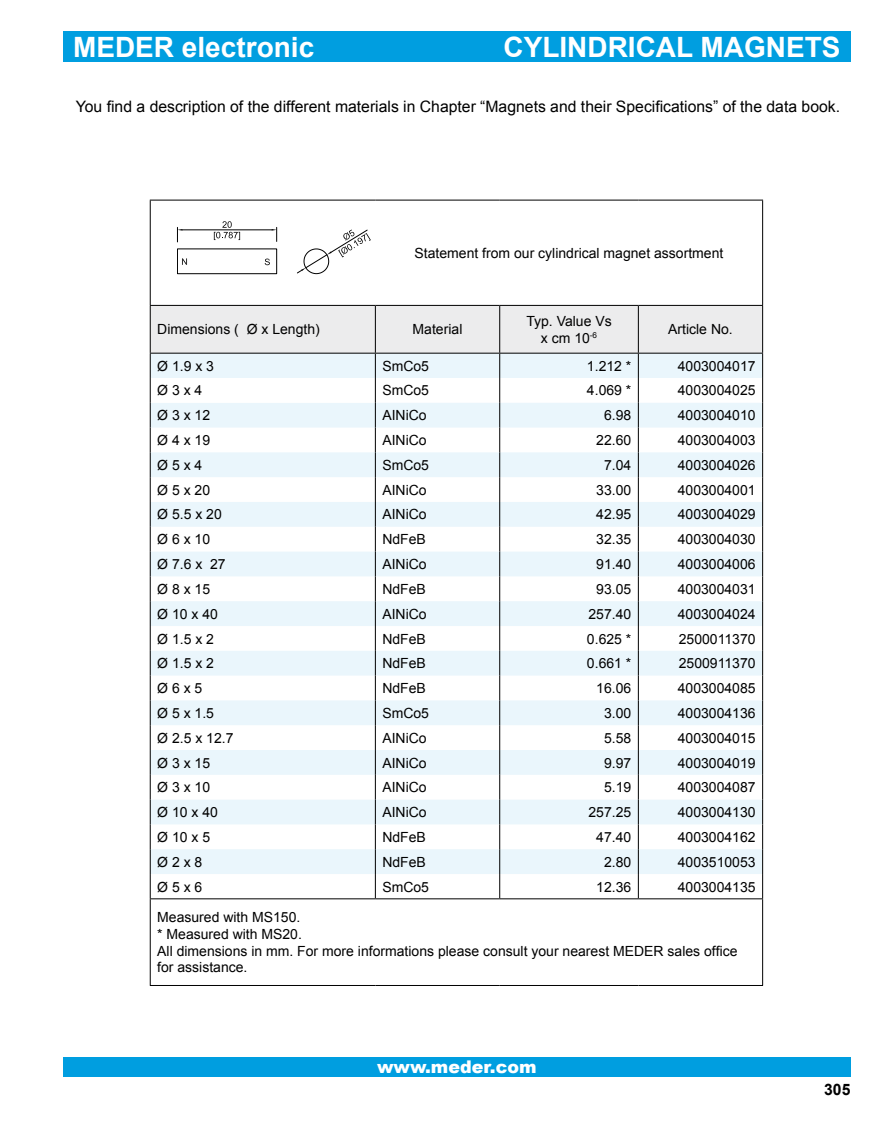
<style>
.page{position:relative;width:882px;height:1134px;background:#fff}
.page>*{position:absolute;margin:0;border:0;box-sizing:border-box;transform-origin:0 0}
.t1{font:700 28px "Arial";color:#fff}
.t2{font:900 17.5px "Arial";color:#fff}
.t3{font:15.75px "Arial";color:#000}
.t4{font:700 15.75px "Arial";color:#000}
.t5{font:14px/16.8px "Arial";color:#000;text-align:center}
</style>
<div class="page">
<div style="left:63px;top:32px;width:787px;height:30px;background:#009ee0"></div>
<div style="left:63px;top:1057px;width:788px;height:19px;background:#009ee0"></div>
<hr style="left:150px;top:200px;width:225px;height:1px;background:#000">
<hr style="left:150px;top:201px;width:1px;height:104px;background:#000">
<hr style="left:375px;top:200px;width:125px;height:1px;background:#000">
<hr style="left:500px;top:200px;width:138px;height:1px;background:#000">
<hr style="left:638px;top:200px;width:125px;height:1px;background:#000">
<hr style="left:762px;top:201px;width:1px;height:104px;background:#000">
<svg style="left:150px;top:305px;width:613px;height:593px"></svg>
<hr style="left:150px;top:898px;width:225px;height:1px;background:#000">
<hr style="left:150px;top:899px;width:1px;height:86px;background:#000">
<hr style="left:375px;top:898px;width:125px;height:1px;background:#000">
<hr style="left:500px;top:898px;width:138px;height:1px;background:#000">
<hr style="left:638px;top:898px;width:125px;height:1px;background:#000">
<hr style="left:762px;top:899px;width:1px;height:86px;background:#000">
<hr style="left:150px;top:985px;width:225px;height:1px;background:#000">
<hr style="left:375px;top:985px;width:125px;height:1px;background:#000">
<hr style="left:500px;top:985px;width:138px;height:1px;background:#000">
<hr style="left:638px;top:985px;width:125px;height:1px;background:#000">
<svg style="left:177px;top:221px;width:194px;height:53px"></svg>
<h1 class="t1" style="left:73px;top:31px;width:243px">MEDER electronic</h1>
<h1 class="t1" style="left:503px;top:32px;width:339px">CYLINDRICAL MAGNETS</h1>
<p class="t3" style="left:76px;top:98px;width:766px">You find a description of the different materials in Chapter “Magnets and their Specifications” of the data book.</p>
<p class="t5" style="left:415px;top:245px;width:310px">Statement from our cylindrical magnet assortment</p>
<p class="t5" style="left:157px;top:321px;width:164px">Dimensions ( Ø x Length)</p>
<p class="t5" style="left:413px;top:321px;width:51px">Material</p>
<p class="t5" style="left:526px;top:313px;width:87px">Typ. Value Vs x cm 10<sup>-6</sup></p>
<p class="t5" style="left:668px;top:321px;width:66px">Article No.</p>
<p class="t5" style="left:157px;top:357px;width:58px">Ø 1.9 x 3</p>
<p class="t5" style="left:382px;top:357px;width:48px">SmCo5</p>
<p class="t5" style="left:587px;top:357px;width:46px">1.212 *</p>
<p class="t5" style="left:678px;top:357px;width:79px">4003004017</p>
<p class="t5" style="left:157px;top:382px;width:47px">Ø 3 x 4</p>
<p class="t5" style="left:382px;top:382px;width:48px">SmCo5</p>
<p class="t5" style="left:587px;top:382px;width:46px">4.069 *</p>
<p class="t5" style="left:678px;top:382px;width:79px">4003004025</p>
<p class="t5" style="left:157px;top:407px;width:54px">Ø 3 x 12</p>
<p class="t5" style="left:382px;top:407px;width:46px">AINiCo</p>
<p class="t5" style="left:604px;top:407px;width:29px">6.98</p>
<p class="t5" style="left:678px;top:407px;width:79px">4003004010</p>
<p class="t5" style="left:157px;top:432px;width:54px">Ø 4 x 19</p>
<p class="t5" style="left:382px;top:432px;width:46px">AINiCo</p>
<p class="t5" style="left:596px;top:432px;width:37px">22.60</p>
<p class="t5" style="left:678px;top:432px;width:79px">4003004003</p>
<p class="t5" style="left:157px;top:457px;width:47px">Ø 5 x 4</p>
<p class="t5" style="left:382px;top:457px;width:48px">SmCo5</p>
<p class="t5" style="left:604px;top:457px;width:29px">7.04</p>
<p class="t5" style="left:678px;top:457px;width:79px">4003004026</p>
<p class="t5" style="left:157px;top:481px;width:54px">Ø 5 x 20</p>
<p class="t5" style="left:382px;top:481px;width:46px">AINiCo</p>
<p class="t5" style="left:596px;top:481px;width:37px">33.00</p>
<p class="t5" style="left:678px;top:481px;width:79px">4003004001</p>
<p class="t5" style="left:157px;top:506px;width:66px">Ø 5.5 x 20</p>
<p class="t5" style="left:382px;top:506px;width:46px">AINiCo</p>
<p class="t5" style="left:596px;top:506px;width:37px">42.95</p>
<p class="t5" style="left:678px;top:506px;width:79px">4003004029</p>
<p class="t5" style="left:157px;top:531px;width:54px">Ø 6 x 10</p>
<p class="t5" style="left:382px;top:531px;width:45px">NdFeB</p>
<p class="t5" style="left:596px;top:531px;width:37px">32.35</p>
<p class="t5" style="left:678px;top:531px;width:79px">4003004030</p>
<p class="t5" style="left:157px;top:556px;width:70px">Ø 7.6 x 27</p>
<p class="t5" style="left:382px;top:556px;width:46px">AINiCo</p>
<p class="t5" style="left:596px;top:556px;width:37px">91.40</p>
<p class="t5" style="left:678px;top:556px;width:79px">4003004006</p>
<p class="t5" style="left:157px;top:581px;width:54px">Ø 8 x 15</p>
<p class="t5" style="left:382px;top:581px;width:45px">NdFeB</p>
<p class="t5" style="left:596px;top:581px;width:37px">93.05</p>
<p class="t5" style="left:678px;top:581px;width:79px">4003004031</p>
<p class="t5" style="left:157px;top:605px;width:62px">Ø 10 x 40</p>
<p class="t5" style="left:382px;top:605px;width:46px">AINiCo</p>
<p class="t5" style="left:589px;top:605px;width:44px">257.40</p>
<p class="t5" style="left:678px;top:605px;width:79px">4003004024</p>
<p class="t5" style="left:157px;top:630px;width:58px">Ø 1.5 x 2</p>
<p class="t5" style="left:382px;top:630px;width:45px">NdFeB</p>
<p class="t5" style="left:587px;top:630px;width:46px">0.625 *</p>
<p class="t5" style="left:679px;top:630px;width:78px">2500011370</p>
<p class="t5" style="left:157px;top:655px;width:58px">Ø 1.5 x 2</p>
<p class="t5" style="left:382px;top:655px;width:45px">NdFeB</p>
<p class="t5" style="left:587px;top:655px;width:46px">0.661 *</p>
<p class="t5" style="left:679px;top:655px;width:78px">2500911370</p>
<p class="t5" style="left:157px;top:680px;width:47px">Ø 6 x 5</p>
<p class="t5" style="left:382px;top:680px;width:45px">NdFeB</p>
<p class="t5" style="left:596px;top:680px;width:37px">16.06</p>
<p class="t5" style="left:678px;top:680px;width:79px">4003004085</p>
<p class="t5" style="left:157px;top:705px;width:58px">Ø 5 x 1.5</p>
<p class="t5" style="left:382px;top:705px;width:48px">SmCo5</p>
<p class="t5" style="left:604px;top:705px;width:29px">3.00</p>
<p class="t5" style="left:678px;top:705px;width:79px">4003004136</p>
<p class="t5" style="left:157px;top:729px;width:78px">Ø 2.5 x 12.7</p>
<p class="t5" style="left:382px;top:729px;width:46px">AINiCo</p>
<p class="t5" style="left:604px;top:729px;width:29px">5.58</p>
<p class="t5" style="left:678px;top:729px;width:79px">4003004015</p>
<p class="t5" style="left:157px;top:754px;width:54px">Ø 3 x 15</p>
<p class="t5" style="left:382px;top:754px;width:46px">AINiCo</p>
<p class="t5" style="left:604px;top:754px;width:29px">9.97</p>
<p class="t5" style="left:678px;top:754px;width:79px">4003004019</p>
<p class="t5" style="left:157px;top:779px;width:54px">Ø 3 x 10</p>
<p class="t5" style="left:382px;top:779px;width:46px">AINiCo</p>
<p class="t5" style="left:604px;top:779px;width:29px">5.19</p>
<p class="t5" style="left:678px;top:779px;width:79px">4003004087</p>
<p class="t5" style="left:157px;top:804px;width:62px">Ø 10 x 40</p>
<p class="t5" style="left:382px;top:804px;width:46px">AINiCo</p>
<p class="t5" style="left:589px;top:804px;width:44px">257.25</p>
<p class="t5" style="left:678px;top:804px;width:79px">4003004130</p>
<p class="t5" style="left:157px;top:829px;width:54px">Ø 10 x 5</p>
<p class="t5" style="left:382px;top:829px;width:45px">NdFeB</p>
<p class="t5" style="left:596px;top:829px;width:37px">47.40</p>
<p class="t5" style="left:678px;top:829px;width:79px">4003004162</p>
<p class="t5" style="left:157px;top:853px;width:47px">Ø 2 x 8</p>
<p class="t5" style="left:382px;top:853px;width:45px">NdFeB</p>
<p class="t5" style="left:604px;top:853px;width:29px">2.80</p>
<p class="t5" style="left:678px;top:853px;width:79px">4003510053</p>
<p class="t5" style="left:157px;top:878px;width:47px">Ø 5 x 6</p>
<p class="t5" style="left:382px;top:878px;width:48px">SmCo5</p>
<p class="t5" style="left:596px;top:878px;width:37px">12.36</p>
<p class="t5" style="left:678px;top:878px;width:79px">4003004135</p>
<p class="t5" style="left:157px;top:909px;width:582px;text-align:left">Measured with MS150.<br>* Measured with MS20.<br>All dimensions in mm. For more informations please consult your nearest MEDER sales office for assistance.</p>
<p class="t2" style="left:377px;top:1057px;width:161px">www.meder.com</p>
<p class="t4" style="left:824px;top:1081px;width:28px">305</p>
</div>
